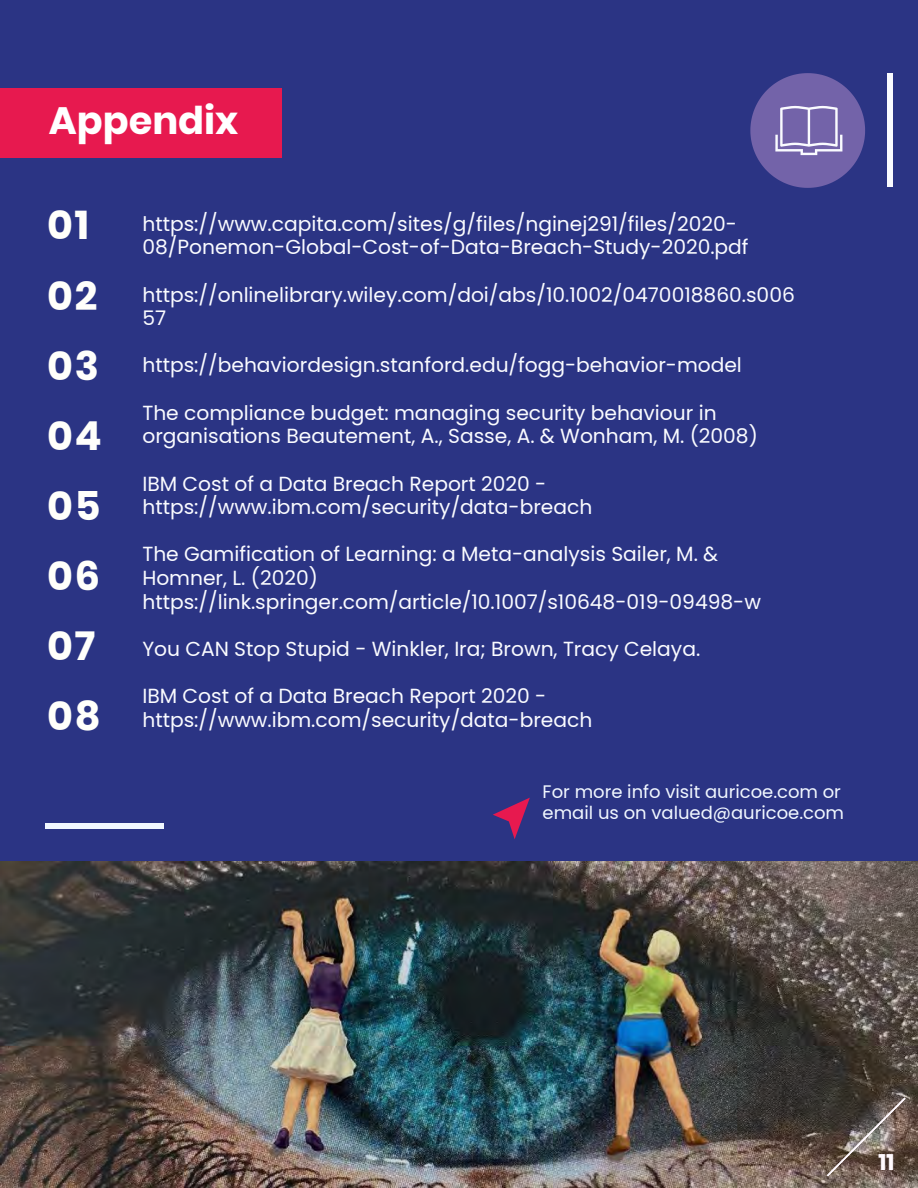
<style>
.page{position:relative;width:918px;height:1188px;background:#2b3484}
.page>*{position:absolute;margin:0;border:0;box-sizing:border-box;transform-origin:0 0}
.t1{font:700 40.05px/70.1px "Poppins";letter-spacing:.05em;color:#fffffb}
.t2{font:700 38.25px "Poppins";color:#fff}
.t3{font:700 22.5px "Poppins";color:#fff9fe}
.t4{font:20.25px/23.7px "Poppins";color:#fafbff}
.t5{font:18px/21.3px "Poppins";color:#f1f7ff}
</style>
<div class="page">
<div style="left:0;top:88px;width:282px;height:69px;background:#e7194f"></div>
<div style="left:887px;top:74px;width:6px;height:112px;background:#fafbff"></div>
<svg style="left:493px;top:798px;width:37px;height:41px"></svg>
<svg style="left:750px;top:73px;width:115px;height:115px"></svg>
<img style="left:0;top:862px;width:918px;height:326px">
<div style="left:46px;top:823px;width:118px;height:6px;background:#f1f7ff"></div>
<svg style="left:826px;top:1097px;width:80px;height:80px;background:#675a52"></svg>
<h2 class="t2" style="left:49px;top:94px;width:191px">Appendix</h2>
<h1 class="t1" style="left:47px;top:190px;width:56px">01<br>02<br>03<br>04<br>05<br>06<br>07<br>08</h1>
<p class="t4" style="left:142px;top:213px;width:608px">https://www.capita.com/sites/g/files/nginej291/files/2020-<br>08/Ponemon-Global-Cost-of-Data-Breach-Study-2020.pdf</p>
<p class="t4" style="left:142px;top:284px;width:654px">https://onlinelibrary.wiley.com/doi/abs/10.1002/0470018860.s006<br>57</p>
<p class="t4" style="left:142px;top:354px;width:601px">https://behaviordesign.stanford.edu/fogg-behavior-model</p>
<p class="t4" style="left:142px;top:402px;width:617px">The compliance budget: managing security behaviour in organisations Beautement, A., Sasse, A. &amp; Wonham, M. (2008)</p>
<p class="t4" style="left:142px;top:473px;width:451px">IBM Cost of a Data Breach Report 2020 - https://www.ibm.com/security/data-breach</p>
<p class="t4" style="left:142px;top:543px;width:620px">The Gamification of Learning: a Meta-analysis Sailer, M. &amp;<br>Homner, L. (2020) https://link.springer.com/article/10.1007/s10648-019-09498-w</p>
<p class="t4" style="left:142px;top:638px;width:559px">You CAN Stop Stupid - Winkler, Ira; Brown, Tracy Celaya.</p>
<p class="t4" style="left:142px;top:685px;width:451px">IBM Cost of a Data Breach Report 2020 - https://www.ibm.com/security/data-breach</p>
<p class="t5" style="left:543px;top:782px;width:303px">For more info visit auricoe.com or email us on valued@auricoe.com</p>
<p class="t3" style="left:878px;top:1147px;width:18px">11</p>
</div>
